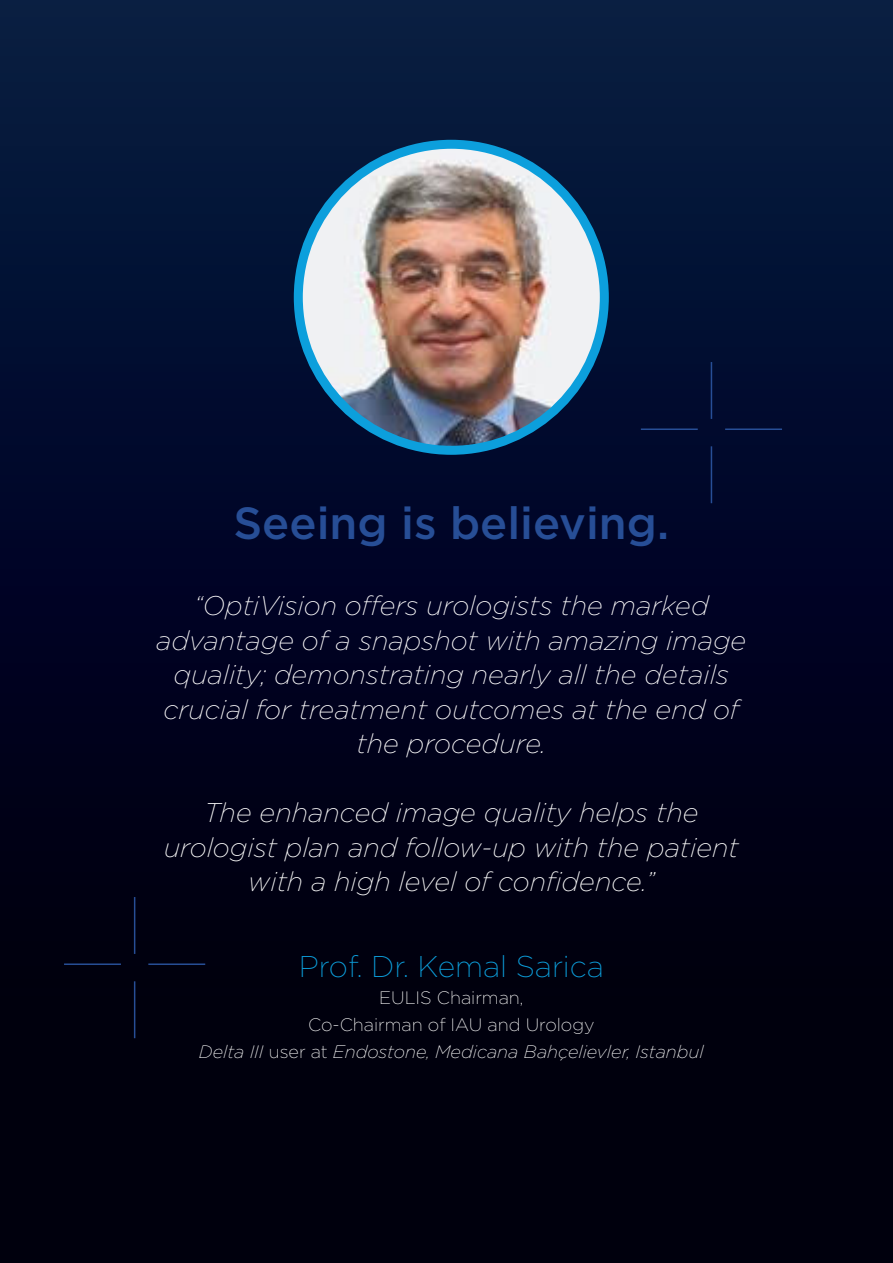
<style>
.page{position:relative;width:893px;height:1263px;background:#fff}
.page>*{position:absolute;margin:0;border:0;box-sizing:border-box;transform-origin:0 0}
.t1{font:500 45px "Gotham";color:#274e96}
.t2{font:200 30px "Gotham";color:#0c9fdc}
.t3{font:italic 200 27px/34.5px "Gotham";color:#fff;text-align:center}
.t4{font:italic 200 18px/27px "Gotham";color:#fff;text-align:center}
.s1{font-style:normal}
</style>
<div class="page">
<div style="left:0;top:0;width:893px;height:1263px;background:linear-gradient(to bottom,#051942,#000004)"></div>
<hr style="left:64px;top:963px;width:57px;height:2px;background:#274e96">
<hr style="left:148px;top:963px;width:57px;height:2px;background:#274e96">
<hr style="left:134px;top:897px;width:1px;height:57px;background:#274e96">
<hr style="left:134px;top:981px;width:1px;height:57px;background:#274e96">
<hr style="left:641px;top:428px;width:57px;height:2px;background:#274e96">
<hr style="left:725px;top:428px;width:57px;height:2px;background:#274e96">
<hr style="left:711px;top:362px;width:1px;height:57px;background:#274e96">
<hr style="left:711px;top:446px;width:1px;height:57px;background:#274e96">
<img style="left:298px;top:144px;width:306px;height:306px;border-radius:153px">
<div style="left:294px;top:140px;width:315px;height:315px;border:9px solid #0c9fdc;border-radius:50%"></div>
<h1 class="t1" style="left:233px;top:503px;width:437px">Seeing is believing.</h1>
<p class="t3" style="left:156px;top:590px;width:592px">“OptiVision offers urologists the marked advantage of a snapshot with amazing image quality; demonstrating nearly all the details crucial for treatment outcomes at the end of the procedure.</p>
<p class="t3" style="left:164px;top:797px;width:576px">The enhanced image quality helps the urologist plan and follow-up with the patient with a high level of confidence.”</p>
<p class="t2" style="left:299px;top:953px;width:307px">Prof. Dr. Kemal Sarica</p>
<p class="t4" style="left:199px;top:985px;width:506px"><span class="s1">EULIS Chairman,<br>Co-Chairman of IAU and Urology<br></span>Delta III <span class="s1">user at</span> Endostone, Medicana Bahçelievler, Istanbul</p>
</div>
